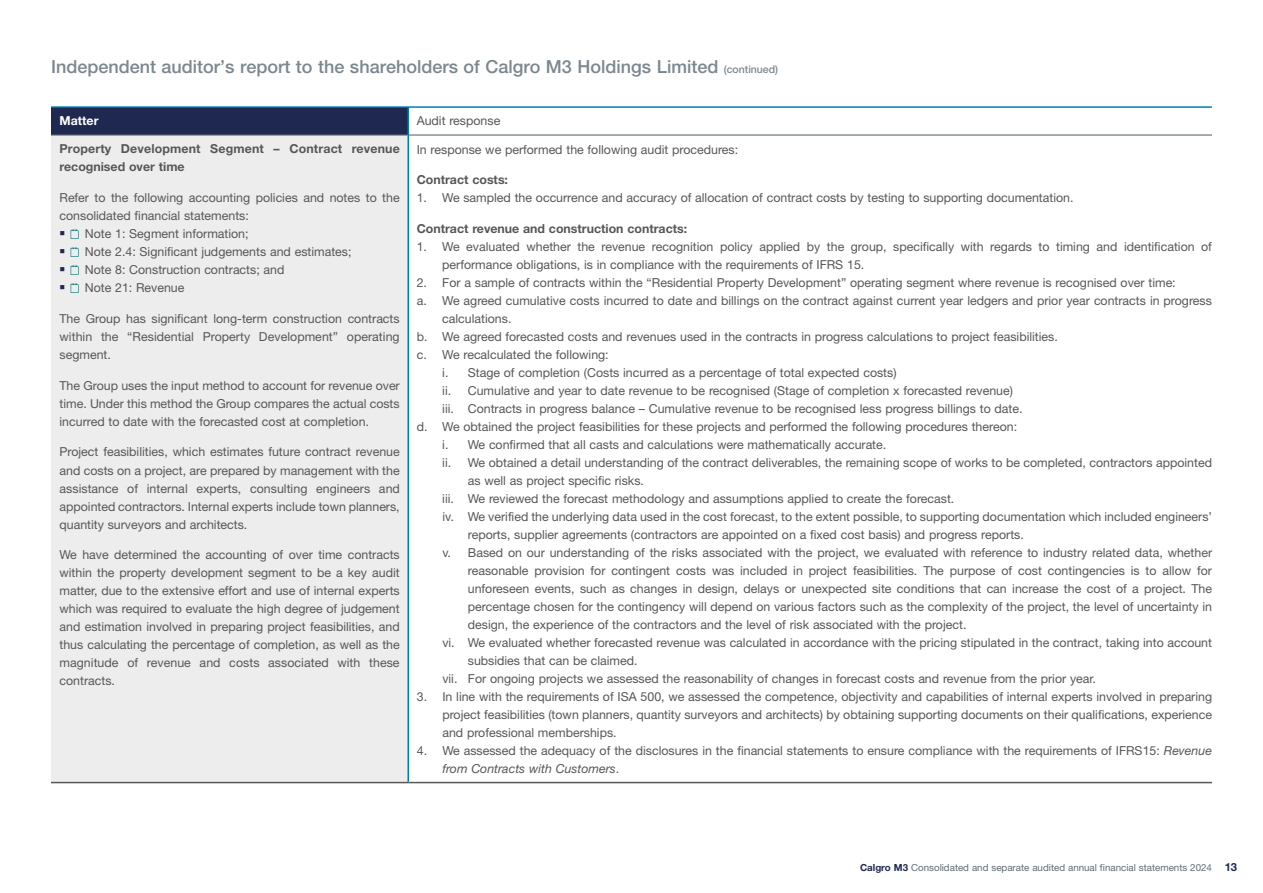
<style>
.page{position:relative;width:1263px;height:893px;background:#fff}
.page>*{position:absolute;margin:0;border:0;box-sizing:border-box;transform-origin:0 0}
.t1{font:500 18px "Helvetica Neue LT Pro";color:#7b878f}
.t2{font:12.3px/18px "Helvetica Neue LT Pro";color:#575756;text-align:justify}
.t3{font:700 12.3px/18px "Helvetica Neue LT Pro";color:#575756}
.t4{font:700 12.3px "Helvetica Neue LT Pro";color:#fff}
.t5{font:9.75px "Helvetica Neue LT Pro";color:#5f6c74}
.s1{font-size:10.5px}
.s2{color:#1f2850}
.s3{font-style:italic}
.s4{font-weight:700;color:#1f2850}
.s5{font-weight:700;font-size:11.25px;color:#1f2850}
</style>
<div class="page">
<div style="left:51px;top:107px;width:357px;height:28px;background:#1f2850"></div>
<div style="left:51px;top:135px;width:357px;height:648px;background:#ededed"></div>
<hr style="left:51px;top:106px;width:357px;height:2px;background:#007eae">
<hr style="left:51px;top:134px;width:356px;height:2px;background:#5f6c74">
<hr style="left:408px;top:106px;width:804px;height:2px;background:#007eae">
<hr style="left:409px;top:134px;width:803px;height:2px;background:#5f6c74">
<hr style="left:407px;top:108px;width:2px;height:27px;background:#007eae">
<hr style="left:407px;top:135px;width:2px;height:647px;background:#007eae">
<hr style="left:51px;top:782px;width:357px;height:1px;background:#575756">
<hr style="left:408px;top:782px;width:804px;height:1px;background:#575756">
<svg style="left:70px;top:229px;width:9px;height:10px"></svg>
<svg style="left:70px;top:247px;width:9px;height:10px"></svg>
<svg style="left:70px;top:265px;width:9px;height:10px"></svg>
<svg style="left:70px;top:283px;width:9px;height:10px"></svg>
<h1 class="t1" style="left:51px;top:56px;width:728px">Independent auditor’s report to the shareholders of Calgro M3 Holdings Limited <span class="s1">(continued)</span></h1>
<p class="t4" style="left:60px;top:113px;width:40px">Matter</p>
<p class="t2" style="left:417px;top:112px;width:85px">Audit response</p>
<p class="t3" style="left:60px;top:140px;width:342px">Property Development Segment – Contract revenue recognised over time</p>
<p class="t2" style="left:60px;top:189px;width:342px">Refer to the following accounting policies and notes to the consolidated financial statements:</p>
<p class="t2" style="left:60px;top:225px;width:191px"><span class="s2">○</span> Note 1: Segment information;</p>
<p class="t2" style="left:60px;top:243px;width:293px"><span class="s2">○</span> Note 2.4: Significant judgements and estimates;</p>
<p class="t2" style="left:60px;top:261px;width:226px"><span class="s2">○</span> Note 8: Construction contracts; and</p>
<p class="t2" style="left:60px;top:279px;width:126px"><span class="s2">○</span> Note 21: Revenue</p>
<p class="t2" style="left:60px;top:309px;width:342px">The Group has significant long-term construction contracts within the “Residential Property Development” operating segment.</p>
<p class="t2" style="left:60px;top:376px;width:342px">The Group uses the input method to account for revenue over time. Under this method the Group compares the actual costs incurred to date with the forecasted cost at completion.</p>
<p class="t2" style="left:60px;top:443px;width:342px">Project feasibilities, which estimates future contract revenue and costs on a project, are prepared by management with the assistance of internal experts, consulting engineers and appointed contractors. Internal experts include town planners, quantity surveyors and architects.</p>
<p class="t2" style="left:60px;top:546px;width:342px">We have determined the accounting of over time contracts within the property development segment to be a key audit matter, due to the extensive effort and use of internal experts which was required to evaluate the high degree of judgement and estimation involved in preparing project feasibilities, and thus calculating the percentage of completion, as well as the magnitude of revenue and costs associated with these contracts.</p>
<p class="t2" style="left:417px;top:140px;width:323px">In response we performed the following audit procedures:</p>
<p class="t3" style="left:417px;top:171px;width:93px">Contract costs:</p>
<p class="t2" style="left:417px;top:189px;width:658px">1. We sampled the occurrence and accuracy of allocation of contract costs by testing to supporting documentation.</p>
<p class="t3" style="left:417px;top:219px;width:272px">Contract revenue and construction contracts:</p>
<p class="t2" style="left:442px;top:237px;width:771px;text-indent:-26px">1. We evaluated whether the revenue recognition policy applied by the group, specifically with regards to timing and identification of performance obligations, is in compliance with the requirements of IFRS 15.</p>
<p class="t2" style="left:417px;top:273px;width:760px">2. For a sample of contracts within the “Residential Property Development” operating segment where revenue is recognised over time:</p>
<p class="t2" style="left:417px;top:291px;width:797px">a. We agreed cumulative costs incurred to date and billings on the contract against current year ledgers and prior year contracts in progress</p>
<p class="t2" style="left:442px;top:309px;width:71px">calculations.</p>
<p class="t2" style="left:417px;top:327px;width:643px">b. We agreed forecasted costs and revenues used in the contracts in progress calculations to project feasibilities.</p>
<p class="t2" style="left:417px;top:345px;width:193px">c. We recalculated the following:</p>
<p class="t2" style="left:442px;top:363px;width:456px">i. Stage of completion (Costs incurred as a percentage of total expected costs)</p>
<p class="t2" style="left:442px;top:381px;width:572px">ii. Cumulative and year to date revenue to be recognised (Stage of completion x forecasted revenue)</p>
<p class="t2" style="left:442px;top:399px;width:582px">iii. Contracts in progress balance – Cumulative revenue to be recognised less progress billings to date.</p>
<p class="t2" style="left:417px;top:417px;width:602px">d. We obtained the project feasibilities for these projects and performed the following procedures thereon:</p>
<p class="t2" style="left:442px;top:435px;width:445px">i. We confirmed that all casts and calculations were mathematically accurate.</p>
<p class="t2" style="left:442px;top:453px;width:771px">ii. We obtained a detail understanding of the contract deliverables, the remaining scope of works to be completed, contractors appointed</p>
<p class="t2" style="left:468px;top:471px;width:178px">as well as project specific risks.</p>
<p class="t2" style="left:442px;top:489px;width:514px">iii. We reviewed the forecast methodology and assumptions applied to create the forecast.</p>
<p class="t2" style="left:442px;top:507px;width:771px">iv. We verified the underlying data used in the cost forecast, to the extent possible, to supporting documentation which included engineers’</p>
<p class="t2" style="left:468px;top:525px;width:557px">reports, supplier agreements (contractors are appointed on a fixed cost basis) and progress reports.</p>
<p class="t2" style="left:442px;top:543px;width:771px">v. Based on our understanding of the risks associated with the project, we evaluated with reference to industry related data, whether</p>
<p class="t2" style="left:468px;top:561px;width:746px">reasonable provision for contingent costs was included in project feasibilities. The purpose of cost contingencies is to allow for</p>
<p class="t2" style="left:468px;top:579px;width:746px">unforeseen events, such as changes in design, delays or unexpected site conditions that can increase the cost of a project. The</p>
<p class="t2" style="left:468px;top:597px;width:746px">percentage chosen for the contingency will depend on various factors such as the complexity of the project, the level of uncertainty in</p>
<p class="t2" style="left:468px;top:615px;width:500px">design, the experience of the contractors and the level of risk associated with the project.</p>
<p class="t2" style="left:442px;top:633px;width:771px">vi. We evaluated whether forecasted revenue was calculated in accordance with the pricing stipulated in the contract, taking into account</p>
<p class="t2" style="left:468px;top:651px;width:171px">subsidies that can be claimed.</p>
<p class="t2" style="left:442px;top:669px;width:655px">vii. For ongoing projects we assessed the reasonability of changes in forecast costs and revenue from the prior year.</p>
<p class="t2" style="left:442px;top:687px;width:771px;text-indent:-26px">3. In line with the requirements of ISA 500, we assessed the competence, objectivity and capabilities of internal experts involved in preparing project feasibilities (town planners, quantity surveyors and architects) by obtaining supporting documents on their qualifications, experience and professional memberships.</p>
<p class="t2" style="left:442px;top:741px;width:771px;text-indent:-26px">4. We assessed the adequacy of the disclosures in the financial statements to ensure compliance with the requirements of IFRS15: <span class="s3">Revenue from Contracts with Customers</span>.</p>
<p class="t5" style="left:860px;top:861px;width:379px"><span class="s4">Calgro M3</span> Consolidated and separate audited annual financial statements 2024 <span class="s5">13</span></p>
</div>
